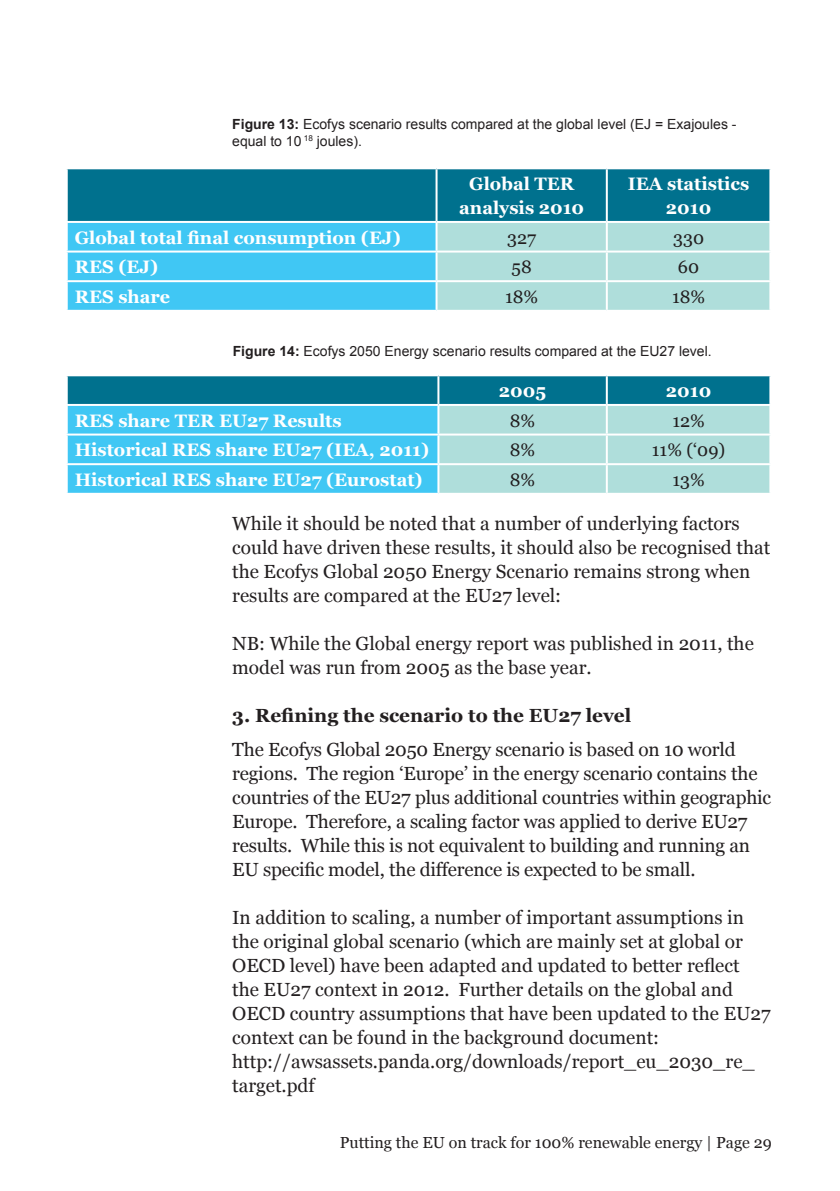
<style>
.page{position:relative;width:840px;height:1191px;background:#fff}
.page>*{position:absolute;margin:0;border:0;box-sizing:border-box;transform-origin:0 0}
.t1{font:19px/24px "Georgia";color:#231f20}
.t2{font:700 19px "Georgia";color:#231f20}
.t3{font:700 18px/24px "Georgia";color:#fff;text-align:center}
.t4{font:18px "Georgia";color:#231f20}
.t5{font:16px "Georgia";color:#231f20}
.t6{font:14px/16.8px "Arial";color:#231f20}
.s1{font-weight:700}
</style>
<div class="page">
<svg style="left:68px;top:169px;width:701px;height:141px;background:#49adc6"></svg>
<hr style="left:435px;top:169px;width:2px;height:52px;background:#fff">
<hr style="left:605px;top:169px;width:2px;height:52px;background:#fff">
<hr style="left:66px;top:221px;width:370px;height:2px;background:#fff">
<hr style="left:436px;top:221px;width:170px;height:2px;background:#fff">
<hr style="left:435px;top:223px;width:2px;height:27px;background:#fff">
<hr style="left:606px;top:221px;width:165px;height:2px;background:#fff">
<hr style="left:605px;top:223px;width:2px;height:27px;background:#fff">
<hr style="left:66px;top:250px;width:370px;height:2px;background:#fff">
<hr style="left:436px;top:250px;width:170px;height:2px;background:#fff">
<hr style="left:435px;top:252px;width:2px;height:28px;background:#fff">
<hr style="left:606px;top:250px;width:165px;height:2px;background:#fff">
<hr style="left:605px;top:252px;width:2px;height:28px;background:#fff">
<hr style="left:66px;top:280px;width:370px;height:2px;background:#fff">
<hr style="left:436px;top:280px;width:170px;height:2px;background:#fff">
<hr style="left:435px;top:282px;width:2px;height:28px;background:#fff">
<hr style="left:606px;top:280px;width:165px;height:2px;background:#fff">
<hr style="left:605px;top:282px;width:2px;height:28px;background:#fff">
<svg style="left:68px;top:376px;width:701px;height:117px;background:#59bad2"></svg>
<hr style="left:437px;top:376px;width:2px;height:28px;background:#fff">
<hr style="left:605px;top:376px;width:2px;height:28px;background:#fff">
<hr style="left:66px;top:404px;width:372px;height:2px;background:#fff">
<hr style="left:438px;top:404px;width:168px;height:2px;background:#fff">
<hr style="left:437px;top:406px;width:2px;height:27px;background:#fff">
<hr style="left:606px;top:404px;width:165px;height:2px;background:#fff">
<hr style="left:605px;top:406px;width:2px;height:27px;background:#fff">
<hr style="left:66px;top:433px;width:372px;height:2px;background:#fff">
<hr style="left:438px;top:433px;width:168px;height:2px;background:#fff">
<hr style="left:437px;top:435px;width:2px;height:28px;background:#fff">
<hr style="left:606px;top:433px;width:165px;height:2px;background:#fff">
<hr style="left:605px;top:435px;width:2px;height:28px;background:#fff">
<hr style="left:66px;top:463px;width:372px;height:2px;background:#fff">
<hr style="left:438px;top:463px;width:168px;height:2px;background:#fff">
<hr style="left:437px;top:465px;width:2px;height:28px;background:#fff">
<hr style="left:606px;top:463px;width:165px;height:2px;background:#fff">
<hr style="left:605px;top:465px;width:2px;height:28px;background:#fff">
<p class="t6" style="left:232px;top:116px;width:505px"><span class="s1">Figure 13:</span> Ecofys scenario results compared at the global level (EJ = Exajoules - equal to 10 <sup>18</sup> joules).</p>
<p class="t3" style="left:459px;top:172px;width:126px">Global TER analysis 2010</p>
<p class="t3" style="left:627px;top:172px;width:123px">IEA statistics<br>2010</p>
<p class="t3" style="left:75px;top:225px;width:327px">Global total final consumption (EJ)</p>
<p class="t4" style="left:507px;top:226px;width:31px">327</p>
<p class="t4" style="left:672px;top:226px;width:32px">330</p>
<p class="t3" style="left:75px;top:255px;width:85px">RES (EJ)</p>
<p class="t4" style="left:511px;top:256px;width:22px">58</p>
<p class="t4" style="left:677px;top:256px;width:23px">60</p>
<p class="t3" style="left:75px;top:285px;width:97px">RES share</p>
<p class="t4" style="left:505px;top:286px;width:35px">18%</p>
<p class="t4" style="left:671px;top:286px;width:35px">18%</p>
<p class="t6" style="left:232px;top:343px;width:480px"><span class="s1">Figure 14:</span> Ecofys 2050 Energy scenario results compared at the EU27 level.</p>
<p class="t3" style="left:498px;top:379px;width:49px">2005</p>
<p class="t3" style="left:665px;top:379px;width:47px">2010</p>
<p class="t3" style="left:75px;top:408px;width:268px">RES share TER EU27 Results</p>
<p class="t4" style="left:509px;top:409px;width:27px">8%</p>
<p class="t4" style="left:672px;top:409px;width:34px">12%</p>
<p class="t3" style="left:75px;top:438px;width:355px">Historical RES share EU27 (IEA, 2011)</p>
<p class="t4" style="left:509px;top:439px;width:27px">8%</p>
<p class="t4" style="left:651px;top:439px;width:75px">11% (‘09)</p>
<p class="t3" style="left:75px;top:467px;width:349px">Historical RES share EU27 (Eurostat)</p>
<p class="t4" style="left:509px;top:469px;width:27px">8%</p>
<p class="t4" style="left:672px;top:469px;width:34px">13%</p>
<p class="t1" style="left:232px;top:512px;width:539px">While it should be noted that a number of underlying factors could have driven these results, it should also be recognised that the Ecofys Global 2050 Energy Scenario remains strong when results are compared at the EU27 level:</p>
<p class="t1" style="left:232px;top:632px;width:523px">NB: While the Global energy report was published in 2011, the model was run from 2005 as the base year.</p>
<p class="t2" style="left:232px;top:703px;width:400px">3. Refining the scenario to the EU27 level</p>
<p class="t1" style="left:232px;top:738px;width:540px">The Ecofys Global 2050 Energy scenario is based on 10 world regions. The region ‘Europe’ in the energy scenario contains the countries of the EU27 plus additional countries within geographic Europe. Therefore, a scaling factor was applied to derive EU27 results. While this is not equivalent to building and running an EU specific model, the difference is expected to be small.</p>
<p class="t1" style="left:232px;top:906px;width:539px">In addition to scaling, a number of important assumptions in the original global scenario (which are mainly set at global or OECD level) have been adapted and updated to better reflect the EU27 context in 2012. Further details on the global and OECD country assumptions that have been updated to the EU27 context can be found in the background document:</p>
<p class="t1" style="left:232px;top:1050px;width:523px">http://awsassets.panda.org/downloads/report_eu_2030_re_ target.pdf</p>
<p class="t5" style="left:339px;top:1132px;width:433px">Putting the EU on track for 100% renewable energy | Page 29</p>
</div>
